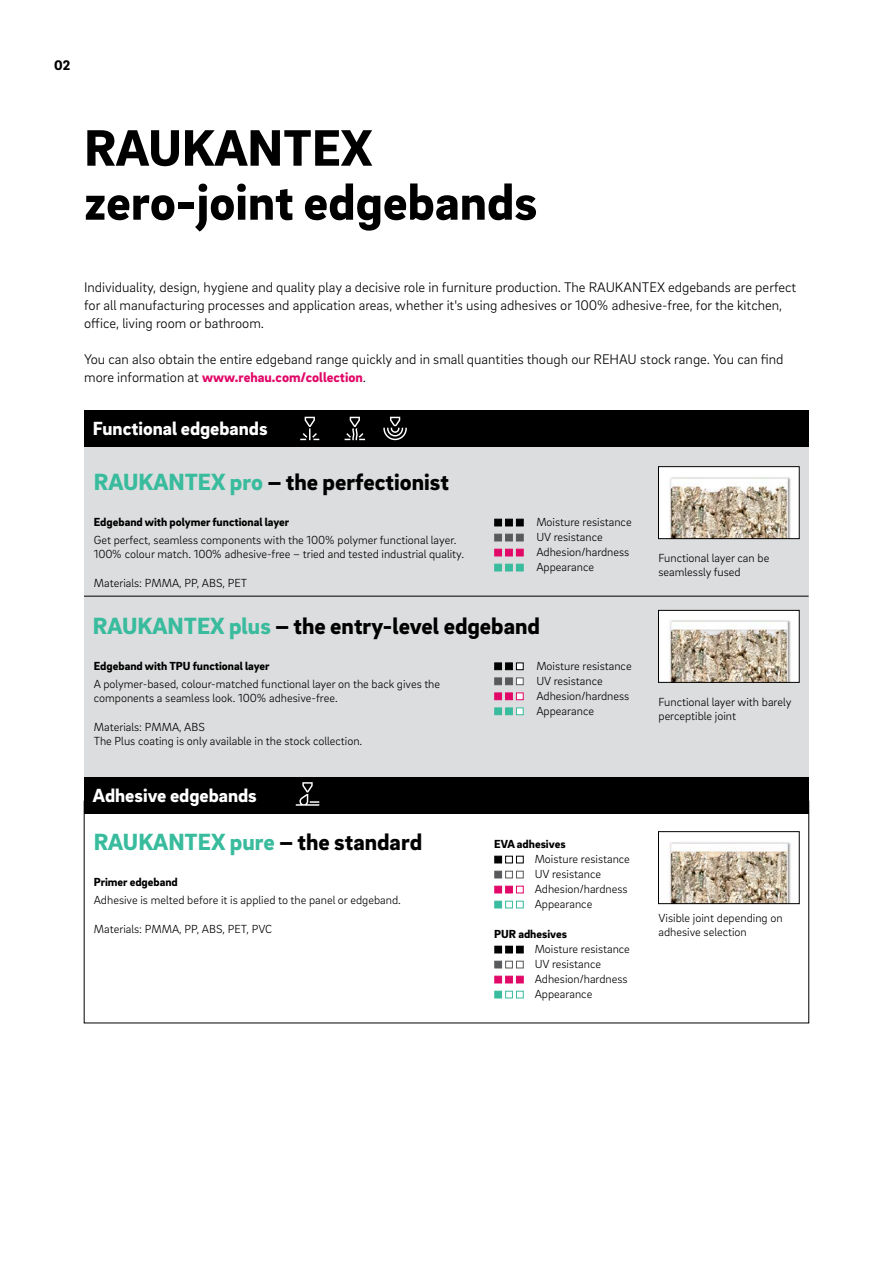
<style>
.page{position:relative;width:893px;height:1263px;background:#fff}
.page>*{position:absolute;margin:0;border:0;box-sizing:border-box;transform-origin:0 0}
._01__Headline_-_35pt{font:900 52.5px/54px "Brix Sans";color:#000}
._06__Subhead_-_19pt{font:900 24px "Brix Sans";color:#000}
._06__Subhead_-_19pt-2{font:900 24px "Brix Sans";color:#39bb9d}
._16__Body_text_-_9_5{font:900 19.5px "Brix Sans";color:#fff}
._16__Body_text_-_9_5-2{font:300 14.25px/18px "Brix Sans";color:#000}
.MP__Page_numbers_-_9{font:900 14.25px "Brix Sans";color:#000}
._32__Marginal_body_t{font:300 12px/14.4px "Brix Sans";color:#000}
._30__Caption_-_8pt{font:300 12px "Brix Sans";color:#000}
._31__Marginal_headli{font:900 12px "Brix Sans";color:#000}
._30__Caption_-_8pt-2{font:900 12px "Brix Sans";color:#000}
.s1{font-weight:900;color:#e10868}
.s2{color:#39bb9d}
.s3{color:#000}
</style>
<div class="page">
<div style="left:84px;top:429px;width:725px;height:357px;background:#dcddde"></div>
<div style="left:84px;top:411px;width:725px;height:36px;background:#000"></div>
<div style="left:84px;top:777px;width:725px;height:36px;background:#000"></div>
<div style="left:494px;top:519px;width:8px;height:7px;background:#000;border:1px solid #000"></div>
<div style="left:505px;top:519px;width:8px;height:7px;background:#000;border:1px solid #000"></div>
<div style="left:516px;top:519px;width:8px;height:7px;background:#000;border:1px solid #000"></div>
<div style="left:494px;top:534px;width:8px;height:7px;background:#58595b;border:1px solid #58595b"></div>
<div style="left:505px;top:534px;width:8px;height:7px;background:#58595b"></div>
<div style="left:516px;top:534px;width:8px;height:7px;background:#58595b;border:1px solid #58595b"></div>
<div style="left:494px;top:549px;width:8px;height:7px;background:#e10868;border:1px solid #e10868"></div>
<div style="left:505px;top:549px;width:8px;height:7px;background:#e10868;border:1px solid #e10868"></div>
<div style="left:516px;top:549px;width:8px;height:7px;background:#e10868;border:1px solid #e10868"></div>
<div style="left:494px;top:564px;width:8px;height:7px;background:#39bb9d;border:1px solid #39bb9d"></div>
<div style="left:505px;top:564px;width:8px;height:7px;background:#39bb9d;border:1px solid #39bb9d"></div>
<div style="left:516px;top:564px;width:8px;height:7px;background:#39bb9d;border:1px solid #39bb9d"></div>
<div style="left:494px;top:662px;width:8px;height:8px;background:#000;border:1px solid #000"></div>
<div style="left:505px;top:662px;width:8px;height:8px;background:#000;border:1px solid #000"></div>
<div style="left:516px;top:662px;width:8px;height:8px;background:#fff;border:1px solid #000"></div>
<div style="left:494px;top:677px;width:8px;height:8px;background:#58595b;border:1px solid #58595b"></div>
<div style="left:505px;top:677px;width:8px;height:8px;background:#58595b;border:1px solid #58595b"></div>
<div style="left:516px;top:677px;width:8px;height:8px;background:#fff;border:1px solid #58595b"></div>
<div style="left:494px;top:692px;width:8px;height:8px;background:#e10868;border:1px solid #e10868"></div>
<div style="left:505px;top:692px;width:8px;height:8px;background:#e10868;border:1px solid #e10868"></div>
<div style="left:516px;top:692px;width:8px;height:8px;background:#fff;border:1px solid #e10868"></div>
<div style="left:494px;top:707px;width:8px;height:8px;background:#39bb9d;border:1px solid #39bb9d"></div>
<div style="left:505px;top:707px;width:8px;height:8px;background:#39bb9d;border:1px solid #39bb9d"></div>
<div style="left:516px;top:707px;width:8px;height:8px;background:#fff;border:1px solid #39bb9d"></div>
<div style="left:494px;top:856px;width:8px;height:7px;background:#000;border:1px solid #000"></div>
<div style="left:505px;top:856px;width:8px;height:7px;background:#fff;border:1px solid #000"></div>
<div style="left:516px;top:856px;width:8px;height:7px;background:#fff;border:1px solid #000"></div>
<div style="left:494px;top:871px;width:8px;height:7px;background:#58595b;border:1px solid #58595b"></div>
<div style="left:505px;top:871px;width:8px;height:7px;background:#fff;border:1px solid #58595b"></div>
<div style="left:516px;top:871px;width:8px;height:7px;background:#fff;border:1px solid #58595b"></div>
<div style="left:494px;top:886px;width:8px;height:7px;background:#e10868;border:1px solid #e10868"></div>
<div style="left:505px;top:886px;width:8px;height:7px;background:#e10868;border:1px solid #e10868"></div>
<div style="left:516px;top:886px;width:8px;height:7px;background:#fff;border:1px solid #e10868"></div>
<div style="left:494px;top:901px;width:8px;height:7px;background:#39bb9d;border:1px solid #39bb9d"></div>
<div style="left:505px;top:901px;width:8px;height:7px;background:#fff;border:1px solid #39bb9d"></div>
<div style="left:516px;top:901px;width:8px;height:7px;background:#fff;border:1px solid #39bb9d"></div>
<div style="left:495px;top:946px;width:7px;height:7px;background:#000"></div>
<div style="left:494px;top:946px;width:8px;height:7px;border:1px solid #000"></div>
<div style="left:506px;top:946px;width:6px;height:7px;background:#000"></div>
<div style="left:505px;top:946px;width:8px;height:7px;border:1px solid #000"></div>
<div style="left:516px;top:946px;width:7px;height:7px;background:#000"></div>
<div style="left:516px;top:946px;width:8px;height:7px;border:1px solid #000"></div>
<div style="left:494px;top:961px;width:8px;height:7px;background:#58595b;border:1px solid #58595b"></div>
<div style="left:505px;top:961px;width:8px;height:7px;background:#fff;border:1px solid #58595b"></div>
<div style="left:516px;top:961px;width:8px;height:7px;background:#fff;border:1px solid #58595b"></div>
<div style="left:494px;top:976px;width:8px;height:7px;background:#e10868;border:1px solid #e10868"></div>
<div style="left:505px;top:976px;width:8px;height:7px;background:#e10868;border:1px solid #e10868"></div>
<div style="left:516px;top:976px;width:8px;height:7px;background:#e10868;border:1px solid #e10868"></div>
<div style="left:494px;top:991px;width:8px;height:7px;background:#39bb9d;border:1px solid #39bb9d"></div>
<div style="left:505px;top:991px;width:8px;height:7px;background:#fff;border:1px solid #39bb9d"></div>
<div style="left:516px;top:991px;width:8px;height:7px;background:#fff;border:1px solid #39bb9d"></div>
<svg style="left:300px;top:417px;width:19px;height:23px"></svg>
<svg style="left:345px;top:417px;width:20px;height:23px"></svg>
<svg style="left:383px;top:417px;width:24px;height:23px"></svg>
<hr style="left:84px;top:596px;width:725px;height:1px;background:#000">
<svg style="left:296px;top:782px;width:23px;height:24px"></svg>
<img style="left:660px;top:468px;width:137px;height:69px">
<div style="left:658px;top:466px;width:141px;height:73px;border:1px solid #000"></div>
<img style="left:660px;top:612px;width:137px;height:68px">
<div style="left:658px;top:610px;width:141px;height:72px;border:1px solid #000"></div>
<img style="left:669px;top:842px;width:122px;height:60px">
<div style="left:658px;top:831px;width:141px;height:73px;border:1px solid #000"></div>
<p class="MP__Page_numbers_-_9" style="left:54px;top:56px;width:18px">02</p>
<p class="_01__Headline_-_35pt" style="left:84px;top:118px;width:455px">RAUKANTEX zero-joint edgebands</p>
<p class="_16__Body_text_-_9_5-2" style="left:84px;top:277px;width:714px">Individuality, design, hygiene and quality play a decisive role in furniture production. The RAUKANTEX edgebands are perfect for all manufacturing processes and application areas, whether it's using adhesives or 100% adhesive-free, for the kitchen, office, living room or bathroom.</p>
<p class="_16__Body_text_-_9_5-2" style="left:84px;top:349px;width:701px">You can also obtain the entire edgeband range quickly and in small quantities though our REHAU stock range. You can find more information at <span class="s1">www.rehau.com/collection</span>.</p>
<p class="_16__Body_text_-_9_5" style="left:93px;top:416px;width:176px">Functional edgebands</p>
<p class="_06__Subhead_-_19pt" style="left:94px;top:466px;width:357px"><span class="s2">RAUKANTEX pro</span> – the perfectionist</p>
<p class="_31__Marginal_headli" style="left:94px;top:514px;width:197px">Edgeband with polymer functional layer</p>
<p class="_32__Marginal_body_t" style="left:94px;top:532px;width:372px">Get perfect, seamless components with the 100% polymer functional layer.<br>100% colour match. 100% adhesive-free – tried and tested industrial quality.</p>
<p class="_32__Marginal_body_t" style="left:94px;top:575px;width:155px">Materials: PMMA, PP, ABS, PET</p>
<p class="_30__Caption_-_8pt" style="left:536px;top:514px;width:97px">Moisture resistance</p>
<p class="_30__Caption_-_8pt" style="left:536px;top:529px;width:68px">UV resistance</p>
<p class="_30__Caption_-_8pt" style="left:536px;top:544px;width:95px">Adhesion/hardness</p>
<p class="_30__Caption_-_8pt" style="left:536px;top:559px;width:59px">Appearance</p>
<p class="_06__Subhead_-_19pt" style="left:93px;top:610px;width:449px"><span class="s2">RAUKANTEX plus</span> – the entry-level edgeband</p>
<p class="_31__Marginal_headli" style="left:94px;top:658px;width:177px">Edgeband with TPU functional layer</p>
<p class="_32__Marginal_body_t" style="left:94px;top:676px;width:348px">A polymer-based, colour-matched functional layer on the back gives the components a seamless look. 100% adhesive-free.</p>
<p class="_32__Marginal_body_t" style="left:94px;top:719px;width:270px">Materials: PMMA, ABS<br>The Plus coating is only available in the stock collection.</p>
<p class="_16__Body_text_-_9_5" style="left:93px;top:782px;width:165px">Adhesive edgebands</p>
<p class="_06__Subhead_-_19pt-2" style="left:94px;top:826px;width:330px">RAUKANTEX pure <span class="s3">– the standard</span></p>
<p class="_31__Marginal_headli" style="left:94px;top:874px;width:86px">Primer edgeband</p>
<p class="_32__Marginal_body_t" style="left:94px;top:892px;width:309px">Adhesive is melted before it is applied to the panel or edgeband.</p>
<p class="_32__Marginal_body_t" style="left:94px;top:921px;width:180px">Materials: PMMA, PP, ABS, PET, PVC</p>
<p class="_30__Caption_-_8pt" style="left:536px;top:658px;width:97px">Moisture resistance</p>
<p class="_30__Caption_-_8pt" style="left:536px;top:673px;width:68px">UV resistance</p>
<p class="_30__Caption_-_8pt" style="left:536px;top:688px;width:95px">Adhesion/hardness</p>
<p class="_30__Caption_-_8pt" style="left:536px;top:703px;width:59px">Appearance</p>
<p class="_30__Caption_-_8pt-2" style="left:494px;top:836px;width:73px">EVA adhesives</p>
<p class="_30__Caption_-_8pt" style="left:535px;top:851px;width:97px">Moisture resistance</p>
<p class="_30__Caption_-_8pt" style="left:535px;top:866px;width:68px">UV resistance</p>
<p class="_30__Caption_-_8pt" style="left:535px;top:881px;width:95px">Adhesion/hardness</p>
<p class="_30__Caption_-_8pt" style="left:535px;top:896px;width:59px">Appearance</p>
<p class="_30__Caption_-_8pt-2" style="left:494px;top:926px;width:74px">PUR adhesives</p>
<p class="_30__Caption_-_8pt" style="left:535px;top:941px;width:97px">Moisture resistance</p>
<p class="_30__Caption_-_8pt" style="left:535px;top:956px;width:68px">UV resistance</p>
<p class="_30__Caption_-_8pt" style="left:535px;top:971px;width:95px">Adhesion/hardness</p>
<p class="_30__Caption_-_8pt" style="left:535px;top:986px;width:59px">Appearance</p>
<p class="_32__Marginal_body_t" style="left:658px;top:550px;width:112px">Functional layer can be seamlessly fused</p>
<p class="_32__Marginal_body_t" style="left:658px;top:694px;width:134px">Functional layer with barely perceptible joint</p>
<p class="_32__Marginal_body_t" style="left:658px;top:910px;width:126px">Visible joint depending on adhesive selection</p>
</div>
